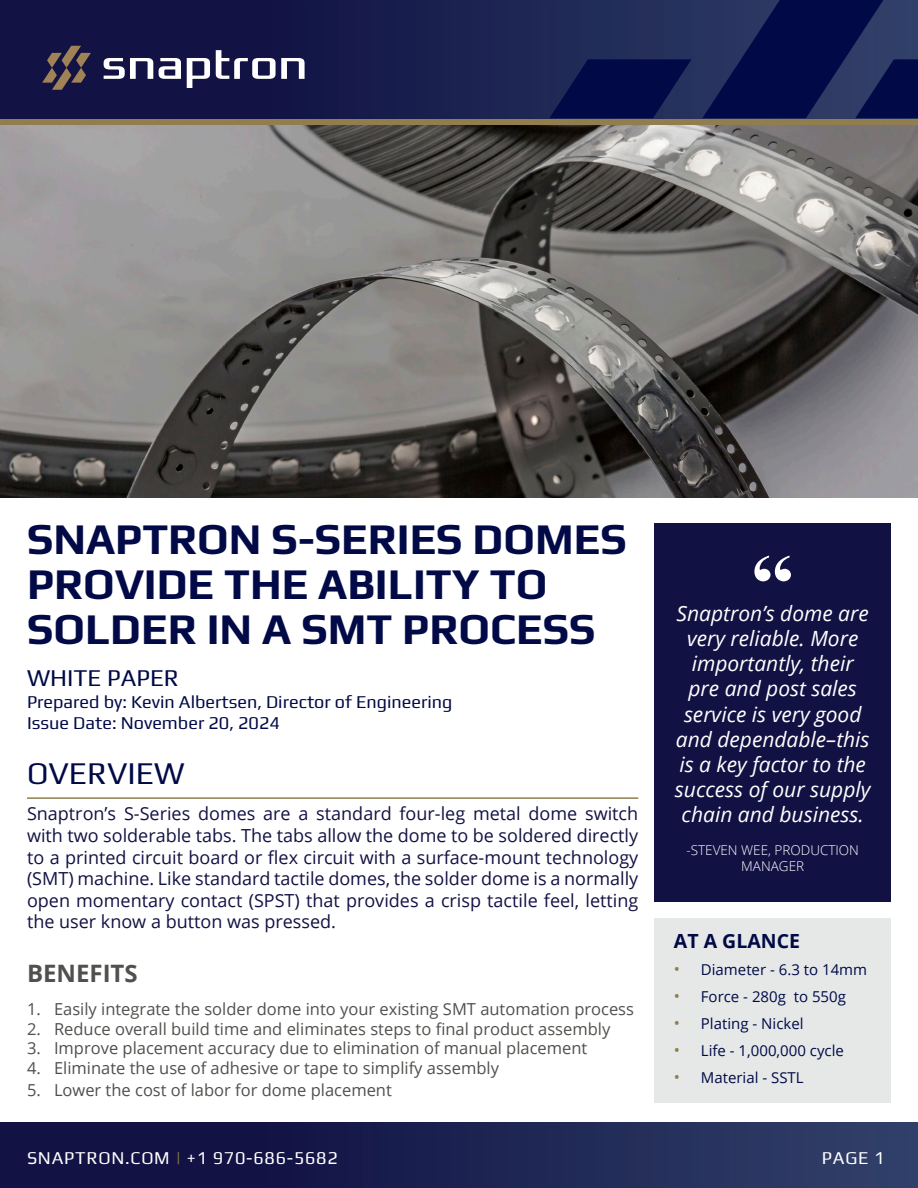
<style>
.page{position:relative;width:918px;height:1188px;background:#fff}
.page>*{position:absolute;margin:0;border:0;box-sizing:border-box;transform-origin:0 0}
.t1{font:700 79.2px "Times New Roman";color:#fff;scale:1.1 1}
.t2{font:700 43.5px/45px "Play";color:#010a47}
.t3{font:31.5px "Play";color:#010a47}
.t4{font:24px "Play";color:#010a47}
.t5{font:700 24px "Open Sans";color:#51504d}
.t6{font:italic 21px/25.2px "Open Sans";color:#fff;text-align:center}
.t7{font:700 19.5px "Open Sans";color:#010a47}
.t8{font:18px/21.6px "Open Sans";color:#121144;text-align:justify}
.t9{font:18px "Play";color:#010a47}
.t10{font:18px "Play";letter-spacing:.04em;color:#fff}
.t11{font:16.5px "Open Sans";color:#504f4c}
.t12{font:16.5px "Open Sans";color:#51504d}
.t13{font:15px "Open Sans";color:#010a47}
.t14{font:300 13.5px/16.2px "Open Sans";color:#fff;text-align:center}
.s1{font-size:16.5px;color:#927d4f}
.s2{color:#927d4f}
</style>
<div class="page">
<div style="left:0;top:1122px;width:918px;height:66px;background:linear-gradient(to right,#0b093c,#2f3e67)"></div>
<img style="left:0;top:125px;width:918px;height:373px">
<hr style="left:27px;top:797px;width:611px;height:2px;background:#927d4f">
<img style="left:0;top:0;width:918px;height:119px">
<svg style="left:549px;top:0;width:369px;height:118px;background:#151f53"></svg>
<div style="left:0;top:119px;width:918px;height:6px;background:#927d4f"></div>
<svg style="left:42px;top:46px;width:49px;height:44px;background:#463b4a"></svg>
<svg style="left:104px;top:50px;width:201px;height:38px"></svg>
<div style="left:654px;top:523px;width:237px;height:378px;background:#121144"></div>
<div style="left:654px;top:918px;width:237px;height:184px;background:#e5e8e7"></div>
<p class="t2" style="left:27px;top:513px;width:601px">SNAPTRON S-SERIES DOMES<br>PROVIDE THE ABILITY TO<br>SOLDER IN A SMT PROCESS</p>
<p class="t4" style="left:27px;top:661px;width:154px">WHITE PAPER</p>
<p class="t9" style="left:27px;top:689px;width:427px">Prepared by: Kevin Albertsen, Director of Engineering</p>
<p class="t9" style="left:27px;top:711px;width:254px">Issue Date: November 20, 2024</p>
<p class="t3" style="left:27px;top:752px;width:159px">OVERVIEW</p>
<p class="t8" style="left:27px;top:803px;width:613px">Snaptron’s S-Series domes are a standard four-leg metal dome switch with two solderable tabs. The tabs allow the dome to be soldered directly to a printed circuit board or flex circuit with a surface-mount technology (SMT) machine. Like standard tactile domes, the solder dome is a normally open momentary contact (SPST) that provides a crisp tactile feel, letting the user know a button was pressed.</p>
<p class="t5" style="left:27px;top:956px;width:112px">BENEFITS</p>
<p class="t12" style="left:27px;top:997px;width:609px">1. Easily integrate the solder dome into your existing SMT automation process</p>
<p class="t12" style="left:27px;top:1017px;width:585px">2. Reduce overall build time and eliminates steps to final product assembly</p>
<p class="t11" style="left:27px;top:1037px;width:562px">3. Improve placement accuracy due to elimination of manual placement</p>
<p class="t11" style="left:27px;top:1057px;width:474px">4. Eliminate the use of adhesive or tape to simplify assembly</p>
<p class="t11" style="left:27px;top:1078px;width:366px">5. Lower the cost of labor for dome placement</p>
<p class="t1" style="left:751px;top:528px;width:41px">“</p>
<p class="t6" style="left:677px;top:600px;width:194px">Snaptron’s dome are</p>
<p class="t6" style="left:675px;top:625px;width:197px">very reliable. More importantly, their pre and post sales service is very good and dependable–this is a key factor to the success of our supply chain and business.</p>
<p class="t14" style="left:687px;top:842px;width:174px">-STEVEN WEE, PRODUCTION<br>MANAGER</p>
<p class="t7" style="left:674px;top:927px;width:128px">AT A GLANCE</p>
<p class="t13" style="left:674px;top:959px;width:195px"><span class="s1">•</span> Diameter - 6.3 to 14mm</p>
<p class="t13" style="left:674px;top:986px;width:174px"><span class="s1">•</span> Force - 280g to 550g</p>
<p class="t13" style="left:674px;top:1013px;width:131px"><span class="s1">•</span> Plating - Nickel</p>
<p class="t13" style="left:674px;top:1040px;width:172px"><span class="s1">•</span> Life - 1,000,000 cycle</p>
<p class="t13" style="left:674px;top:1067px;width:131px"><span class="s1">•</span> Material - SSTL</p>
<p class="t10" style="left:27px;top:1145px;width:312px">SNAPTRON.COM <span class="s2">|</span> +1 970-686-5682</p>
<p class="t10" style="left:822px;top:1145px;width:64px">PAGE 1</p>
</div>
